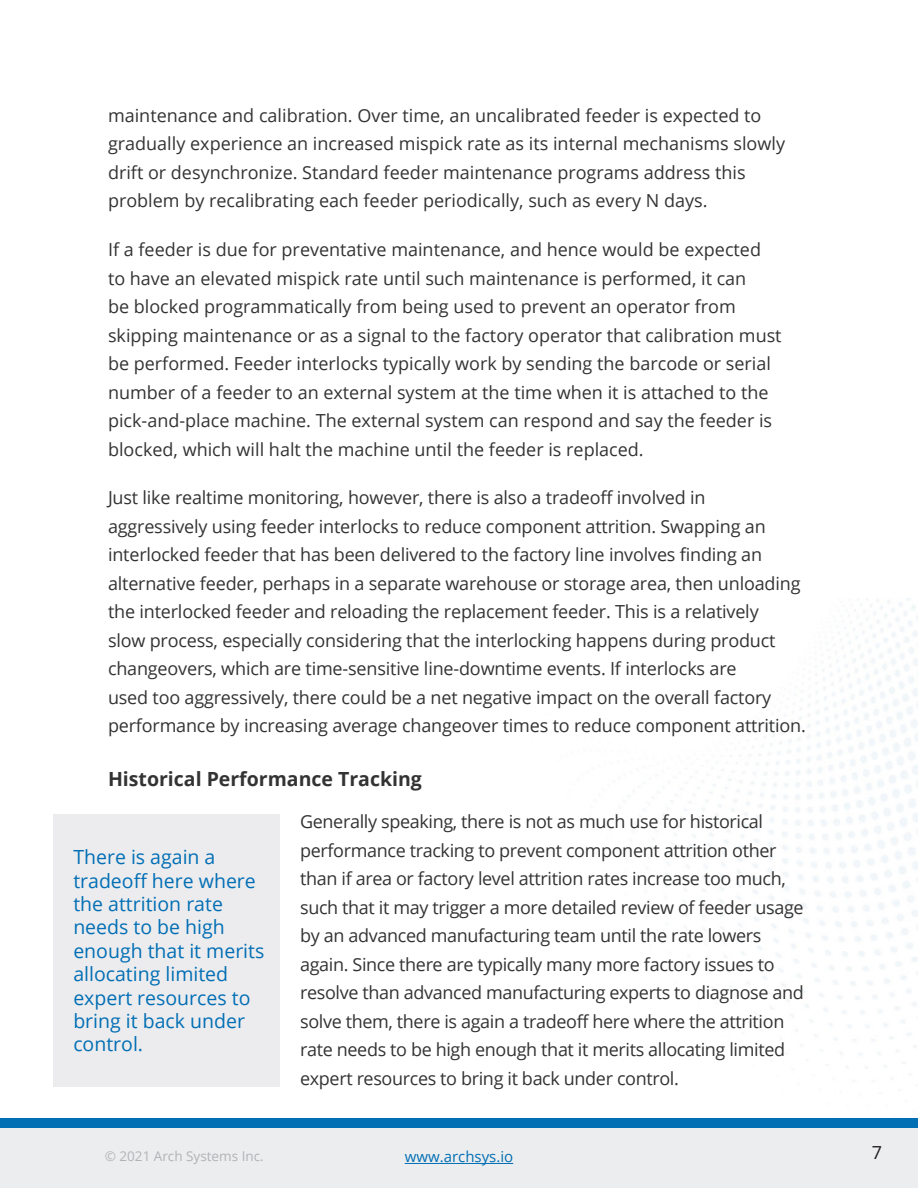
<style>
.page{position:relative;width:918px;height:1188px;background:#fff}
.page>*{position:absolute;margin:0;border:0;box-sizing:border-box;transform-origin:0 0}
.Callout{font:19.5px/23.4px "Open Sans";color:#026fb5}
.t1{font:700 19.5px "Open Sans";color:#323332}
.Body{font:18px/28.5px "Open Sans";letter-spacing:-.01em;color:#323332}
.t2{font:18px "Open Sans";color:#231f20}
.t3{font:15px "Open Sans";color:#026fb5}
.t4{font:13.5px "Open Sans";color:#b1b3b6}
</style>
<div class="page">
<div style="left:0;top:1128px;width:918px;height:60px;background:#ecedee"></div>
<div style="left:0;top:1118px;width:918px;height:10px;background:#026fb5"></div>
<hr style="left:405px;top:1163px;width:108px;height:1px;background:#026fb5">
<div style="left:53px;top:814px;width:227px;height:272px;background:#ececee"></div>
<p class="Body" style="left:108px;top:101px;width:679px">maintenance and calibration. Over time, an uncalibrated feeder is expected to gradually experience an increased mispick rate as its internal mechanisms slowly drift or desynchronize. Standard feeder maintenance programs address this problem by recalibrating each feeder periodically, such as every N days.</p>
<p class="Body" style="left:108px;top:235px;width:675px">If a feeder is due for preventative maintenance, and hence would be expected to have an elevated mispick rate until such maintenance is performed, it can<br>be blocked programmatically from being used to prevent an operator from skipping maintenance or as a signal to the factory operator that calibration must be performed. Feeder interlocks typically work by sending the barcode or serial number of a feeder to an external system at the time when it is attached to the pick-and-place machine. The external system can respond and say the feeder is blocked, which will halt the machine until the feeder is replaced.</p>
<p class="Body" style="left:108px;top:483px;width:699px">Just like realtime monitoring, however, there is also a tradeoff involved in aggressively using feeder interlocks to reduce component attrition. Swapping an interlocked feeder that has been delivered to the factory line involves finding an alternative feeder, perhaps in a separate warehouse or storage area, then unloading the interlocked feeder and reloading the replacement feeder. This is a relatively<br>slow process, especially considering that the interlocking happens during product changeovers, which are time-sensitive line-downtime events. If interlocks are<br>used too aggressively, there could be a net negative impact on the overall factory performance by increasing average changeover times to reduce component attrition.</p>
<h2 class="t1" style="left:108px;top:765px;width:315px">Historical Performance Tracking</h2>
<p class="Body" style="left:300px;top:807px;width:505px">Generally speaking, there is not as much use for historical performance tracking to prevent component attrition other than if area or factory level attrition rates increase too much, such that it may trigger a more detailed review of feeder usage by an advanced manufacturing team until the rate lowers again. Since there are typically many more factory issues to resolve than advanced manufacturing experts to diagnose and solve them, there is again a tradeoff here where the attrition rate needs to be high enough that it merits allocating limited expert resources to bring it back under control.</p>
<p class="Callout" style="left:73px;top:845px;width:193px">There is again a tradeoff here where the attrition rate needs to be high enough that it merits allocating limited expert resources to bring it back under control.</p>
<p class="t4" style="left:105px;top:1147px;width:160px">© 2021 Arch Systems Inc.</p>
<p class="t3" style="left:405px;top:1147px;width:110px">www.archsys.io</p>
<p class="t2" style="left:872px;top:1140px;width:12px">7</p>
</div>
